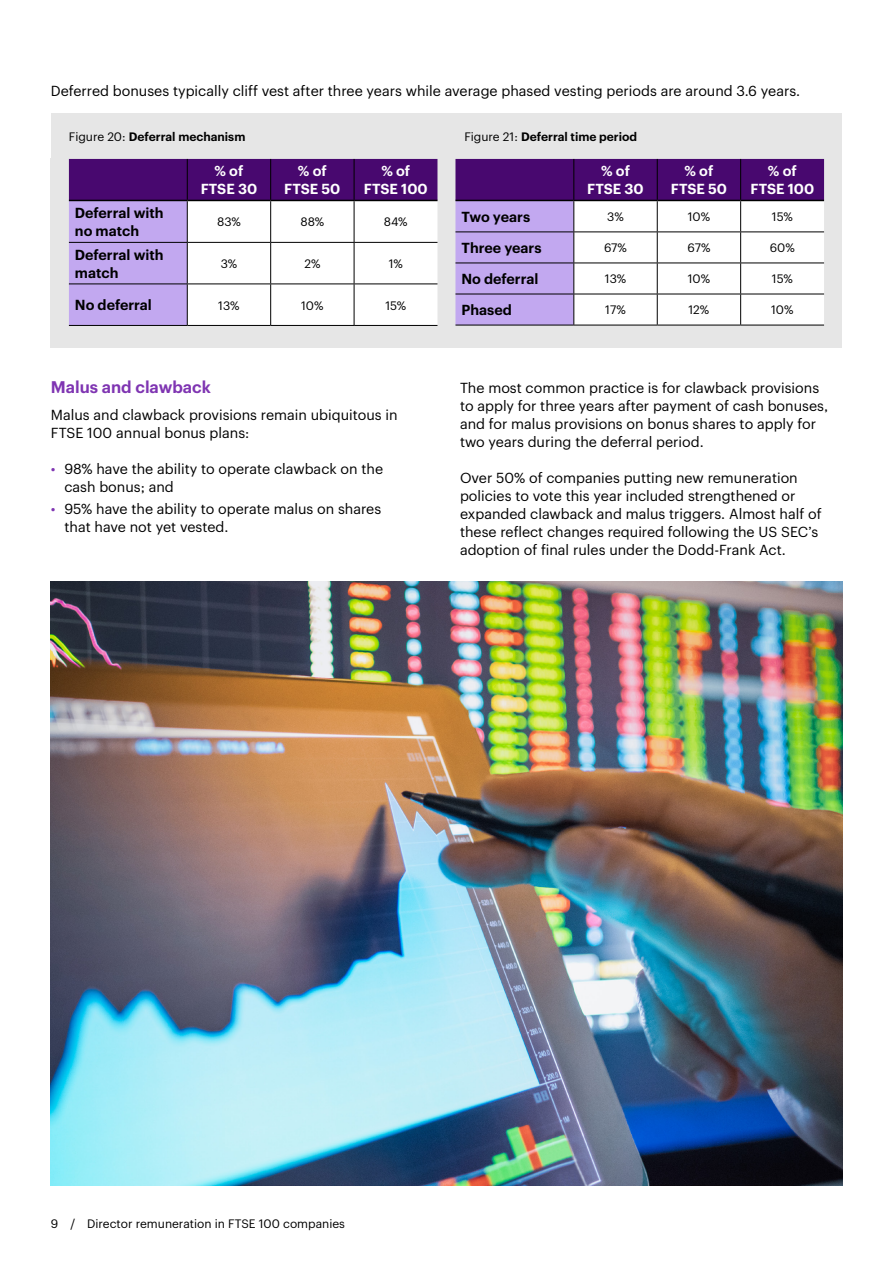
<style>
.page{position:relative;width:893px;height:1263px;background:#fff}
.page>*{position:absolute;margin:0;border:0;box-sizing:border-box;transform-origin:0 0}
.Body_subhead_L1_11_12{font:600 16.5px "Graphik";color:#7f35b2}
.Body_9_5_12{font:14.25px/18px "Graphik";color:#000}
.Body_9_5_12-2{font:600 14.25px/18px "Graphik";color:#000}
.Body_subhead_L2_9_5_12{font:600 14.25px/18px "Graphik";color:#fff;text-align:center}
.Body_9_5_12-3{font:12px "Graphik";color:#000}
.Caption_8_10{font:600 12px "Graphik";color:#000}
.Folio_8_10_A4{font:12px "Graphik";color:#000}
.s1{font-weight:400}
.s2{color:#7f35b2}
</style>
<div class="page">
<img style="left:51px;top:582px;width:791px;height:603px">
<div style="left:51px;top:159px;width:791px;height:189px;background:#e6e6e6"></div>
<div style="left:51px;top:114px;width:395px;height:45px;background:#e6e6e6"></div>
<div style="left:446px;top:114px;width:396px;height:45px;background:#e6e6e6"></div>
<svg style="left:69px;top:159px;width:368px;height:166px;background:#c0aad5"></svg>
<hr style="left:187px;top:159px;width:1px;height:41px;background:#000">
<hr style="left:270px;top:159px;width:1px;height:41px;background:#000">
<hr style="left:354px;top:159px;width:1px;height:41px;background:#000">
<hr style="left:187px;top:201px;width:1px;height:41px;background:#000">
<hr style="left:270px;top:201px;width:1px;height:41px;background:#000">
<hr style="left:354px;top:201px;width:1px;height:41px;background:#000">
<hr style="left:69px;top:242px;width:118px;height:1px;background:#000">
<hr style="left:187px;top:242px;width:84px;height:1px;background:#000">
<hr style="left:187px;top:243px;width:1px;height:41px;background:#000">
<hr style="left:271px;top:242px;width:83px;height:1px;background:#000">
<hr style="left:270px;top:243px;width:1px;height:41px;background:#000">
<hr style="left:354px;top:242px;width:83px;height:1px;background:#000">
<hr style="left:354px;top:243px;width:1px;height:41px;background:#000">
<hr style="left:69px;top:284px;width:118px;height:1px;background:#000">
<hr style="left:187px;top:284px;width:84px;height:1px;background:#000">
<hr style="left:187px;top:284px;width:1px;height:41px;background:#000">
<hr style="left:271px;top:284px;width:83px;height:1px;background:#000">
<hr style="left:270px;top:284px;width:1px;height:41px;background:#000">
<hr style="left:354px;top:284px;width:83px;height:1px;background:#000">
<hr style="left:354px;top:284px;width:1px;height:41px;background:#000">
<hr style="left:69px;top:325px;width:118px;height:1px;background:#000">
<hr style="left:187px;top:325px;width:84px;height:1px;background:#000">
<hr style="left:271px;top:325px;width:83px;height:1px;background:#000">
<hr style="left:354px;top:325px;width:83px;height:1px;background:#000">
<hr style="left:69px;top:200px;width:118px;height:1px;background:#000">
<hr style="left:187px;top:200px;width:84px;height:1px;background:#000">
<hr style="left:271px;top:200px;width:83px;height:1px;background:#000">
<hr style="left:354px;top:200px;width:83px;height:1px;background:#000">
<svg style="left:455px;top:159px;width:369px;height:166px;background:#bea8d2"></svg>
<hr style="left:573px;top:159px;width:1px;height:41px;background:#000">
<hr style="left:657px;top:159px;width:1px;height:41px;background:#000">
<hr style="left:740px;top:159px;width:1px;height:41px;background:#000">
<hr style="left:573px;top:201px;width:1px;height:30px;background:#000">
<hr style="left:657px;top:201px;width:1px;height:30px;background:#000">
<hr style="left:740px;top:201px;width:1px;height:30px;background:#000">
<hr style="left:455px;top:231px;width:119px;height:1px;background:#000">
<hr style="left:574px;top:231px;width:83px;height:1px;background:#000">
<hr style="left:573px;top:232px;width:1px;height:31px;background:#000">
<hr style="left:657px;top:231px;width:84px;height:1px;background:#000">
<hr style="left:657px;top:232px;width:1px;height:31px;background:#000">
<hr style="left:741px;top:231px;width:83px;height:1px;background:#000">
<hr style="left:740px;top:232px;width:1px;height:31px;background:#000">
<hr style="left:455px;top:263px;width:119px;height:1px;background:#000">
<hr style="left:574px;top:263px;width:83px;height:1px;background:#000">
<hr style="left:573px;top:263px;width:1px;height:31px;background:#000">
<hr style="left:657px;top:263px;width:84px;height:1px;background:#000">
<hr style="left:657px;top:263px;width:1px;height:31px;background:#000">
<hr style="left:741px;top:263px;width:83px;height:1px;background:#000">
<hr style="left:740px;top:263px;width:1px;height:31px;background:#000">
<hr style="left:455px;top:294px;width:119px;height:1px;background:#000">
<hr style="left:574px;top:294px;width:83px;height:1px;background:#000">
<hr style="left:573px;top:294px;width:1px;height:31px;background:#000">
<hr style="left:657px;top:294px;width:84px;height:1px;background:#000">
<hr style="left:657px;top:294px;width:1px;height:31px;background:#000">
<hr style="left:741px;top:294px;width:83px;height:1px;background:#000">
<hr style="left:740px;top:294px;width:1px;height:31px;background:#000">
<hr style="left:455px;top:325px;width:119px;height:1px;background:#000">
<hr style="left:574px;top:325px;width:83px;height:1px;background:#000">
<hr style="left:657px;top:325px;width:84px;height:1px;background:#000">
<hr style="left:741px;top:325px;width:83px;height:1px;background:#000">
<hr style="left:455px;top:200px;width:119px;height:1px;background:#000">
<hr style="left:574px;top:200px;width:83px;height:1px;background:#000">
<hr style="left:657px;top:200px;width:84px;height:1px;background:#000">
<hr style="left:741px;top:200px;width:83px;height:1px;background:#000">
<p class="Body_9_5_12" style="left:51px;top:81px;width:751px">Deferred bonuses typically cliff vest after three years while average phased vesting periods are around 3.6 years.</p>
<p class="Caption_8_10" style="left:69px;top:127px;width:178px"><span class="s1">Figure 20:</span> Deferral mechanism</p>
<p class="Caption_8_10" style="left:464px;top:127px;width:174px"><span class="s1">Figure 21:</span> Deferral time period</p>
<p class="Body_subhead_L2_9_5_12" style="left:201px;top:161px;width:58px">% of<br>FTSE 30</p>
<p class="Body_subhead_L2_9_5_12" style="left:284px;top:161px;width:58px">% of<br>FTSE 50</p>
<p class="Body_subhead_L2_9_5_12" style="left:364px;top:161px;width:65px">% of<br>FTSE 100</p>
<p class="Body_9_5_12-2" style="left:75px;top:203px;width:90px">Deferral with no match</p>
<p class="Body_9_5_12-3" style="left:217px;top:213px;width:25px">83%</p>
<p class="Body_9_5_12-3" style="left:301px;top:213px;width:25px">88%</p>
<p class="Body_9_5_12-3" style="left:384px;top:213px;width:25px">84%</p>
<p class="Body_9_5_12-2" style="left:75px;top:244px;width:90px">Deferral with match</p>
<p class="Body_9_5_12-3" style="left:221px;top:255px;width:18px">3%</p>
<p class="Body_9_5_12-3" style="left:304px;top:255px;width:18px">2%</p>
<p class="Body_9_5_12-3" style="left:389px;top:255px;width:16px">1%</p>
<p class="Body_9_5_12-2" style="left:75px;top:295px;width:79px">No deferral</p>
<p class="Body_9_5_12-3" style="left:218px;top:296px;width:23px">13%</p>
<p class="Body_9_5_12-3" style="left:301px;top:296px;width:24px">10%</p>
<p class="Body_9_5_12-3" style="left:385px;top:296px;width:22px">15%</p>
<p class="Body_subhead_L2_9_5_12" style="left:587px;top:161px;width:58px">% of<br>FTSE 30</p>
<p class="Body_subhead_L2_9_5_12" style="left:671px;top:161px;width:58px">% of<br>FTSE 50</p>
<p class="Body_subhead_L2_9_5_12" style="left:750px;top:161px;width:65px">% of<br>FTSE 100</p>
<p class="Body_9_5_12-2" style="left:461px;top:207px;width:70px">Two years</p>
<p class="Body_9_5_12-3" style="left:607px;top:208px;width:18px">3%</p>
<p class="Body_9_5_12-3" style="left:688px;top:208px;width:24px">10%</p>
<p class="Body_9_5_12-3" style="left:772px;top:208px;width:22px">15%</p>
<p class="Body_9_5_12-2" style="left:461px;top:238px;width:82px">Three years</p>
<p class="Body_9_5_12-3" style="left:604px;top:239px;width:24px">67%</p>
<p class="Body_9_5_12-3" style="left:687px;top:239px;width:24px">67%</p>
<p class="Body_9_5_12-3" style="left:770px;top:239px;width:26px">60%</p>
<p class="Body_9_5_12-2" style="left:461px;top:269px;width:79px">No deferral</p>
<p class="Body_9_5_12-3" style="left:605px;top:270px;width:23px">13%</p>
<p class="Body_9_5_12-3" style="left:688px;top:270px;width:24px">10%</p>
<p class="Body_9_5_12-3" style="left:772px;top:270px;width:22px">15%</p>
<p class="Body_9_5_12-2" style="left:461px;top:300px;width:52px">Phased</p>
<p class="Body_9_5_12-3" style="left:605px;top:301px;width:22px">17%</p>
<p class="Body_9_5_12-3" style="left:688px;top:301px;width:22px">12%</p>
<p class="Body_9_5_12-3" style="left:771px;top:301px;width:24px">10%</p>
<p class="Body_subhead_L1_11_12" style="left:51px;top:374px;width:161px">Malus and clawback</p>
<p class="Body_9_5_12" style="left:51px;top:405px;width:348px">Malus and clawback provisions remain ubiquitous in<br>FTSE 100 annual bonus plans:</p>
<p class="Body_9_5_12" style="left:64px;top:459px;width:320px;text-indent:-14px"><span class="s2">•</span> 98% have the ability to operate clawback on the cash bonus; and</p>
<p class="Body_9_5_12" style="left:64px;top:499px;width:318px;text-indent:-14px"><span class="s2">•</span> 95% have the ability to operate malus on shares that have not yet vested.</p>
<p class="Body_9_5_12" style="left:460px;top:378px;width:370px">The most common practice is for clawback provisions to apply for three years after payment of cash bonuses, and for malus provisions on bonus shares to apply for two years during the deferral period.</p>
<p class="Body_9_5_12" style="left:460px;top:468px;width:363px">Over 50% of companies putting new remuneration policies to vote this year included strengthened or expanded clawback and malus triggers. Almost half of these reflect changes required following the US SEC’s adoption of final rules under the Dodd-Frank Act.</p>
<p class="Folio_8_10_A4" style="left:51px;top:1215px;width:296px">9 / Director remuneration in FTSE 100 companies</p>
</div>
